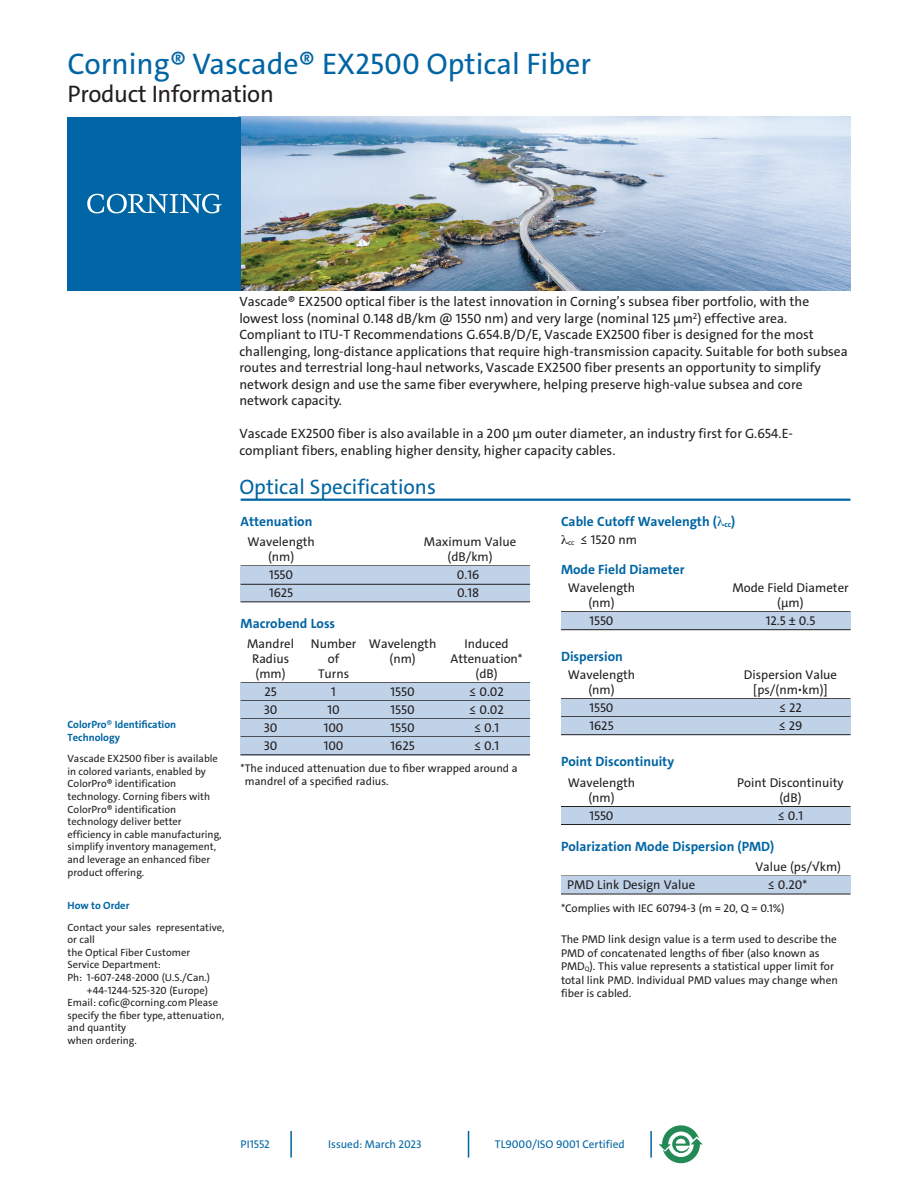
<style>
.page{position:relative;width:918px;height:1188px;background:#fff}
.page>*{position:absolute;margin:0;border:0;box-sizing:border-box;transform-origin:0 0}
.t1{font:30px "The Sans C4 s";color:#0065a4}
.t2{font:24px "The Sans C4 s";letter-spacing:-.015em;color:#231f20}
.t3{font:21px "The Sans C4 s";color:#0065a4}
.t4{font:13.5px/16.5px "The Sans C4 s";color:#231f20}
.t5{font:700 13.5px "The Sans C4 s";color:#0065a4}
.t6{font:12.75px "The Sans C4 s";color:#231f20}
.t7{font:11.25px/13.5px "The Sans C4 s";color:#231f20}
.t8{font:11.25px "The Sans C4 s";color:#0065a4}
.t9{font:10.5px/12.6px "The Sans C4 s";color:#231f20}
.t10{font:700 10.5px/12.5px "The Sans C4 s";color:#0065a4}
.s1{font-weight:400}
.s2{font-size:10.5px}
.s3{font-size:6.6px}
</style>
<div class="page">
<img style="left:241px;top:117px;width:609px;height:174px">
<svg style="left:468px;top:1131px;width:1px;height:27px"></svg>
<hr style="left:650px;top:1131px;width:2px;height:27px;background:#0065a4">
<div style="left:68px;top:117px;width:173px;height:174px;background:#0065a4"></div>
<svg style="left:87px;top:194px;width:135px;height:20px"></svg>
<svg style="left:659px;top:1125px;width:44px;height:38px"></svg>
<hr style="left:241px;top:565px;width:289px;height:1px;background:#231f20">
<div style="left:241px;top:566px;width:289px;height:36px;background:#c0d2e8"></div>
<hr style="left:241px;top:584px;width:289px;height:1px;background:#231f20">
<hr style="left:241px;top:601px;width:289px;height:1px;background:#231f20">
<hr style="left:241px;top:682px;width:289px;height:1px;background:#231f20">
<div style="left:241px;top:683px;width:289px;height:18px;background:#c0d2e8"></div>
<hr style="left:241px;top:700px;width:289px;height:1px;background:#231f20">
<div style="left:241px;top:701px;width:289px;height:18px;background:#c0d2e8"></div>
<hr style="left:241px;top:718px;width:289px;height:1px;background:#231f20">
<div style="left:241px;top:719px;width:289px;height:18px;background:#c0d2e8"></div>
<hr style="left:241px;top:736px;width:289px;height:1px;background:#231f20">
<div style="left:241px;top:737px;width:289px;height:18px;background:#c0d2e8"></div>
<hr style="left:241px;top:754px;width:289px;height:1px;background:#231f20">
<hr style="left:561px;top:611px;width:290px;height:1px;background:#231f20">
<div style="left:561px;top:612px;width:289px;height:18px;background:#c0d2e8"></div>
<hr style="left:561px;top:629px;width:290px;height:1px;background:#231f20">
<hr style="left:561px;top:698px;width:290px;height:1px;background:#231f20">
<div style="left:561px;top:699px;width:289px;height:18px;background:#c0d2e8"></div>
<hr style="left:561px;top:716px;width:290px;height:1px;background:#231f20">
<div style="left:561px;top:717px;width:289px;height:18px;background:#c0d2e8"></div>
<hr style="left:561px;top:734px;width:290px;height:1px;background:#231f20">
<hr style="left:561px;top:806px;width:290px;height:1px;background:#231f20">
<div style="left:561px;top:807px;width:289px;height:18px;background:#c0d2e8"></div>
<hr style="left:561px;top:824px;width:290px;height:1px;background:#231f20">
<hr style="left:561px;top:876px;width:290px;height:1px;background:#231f20">
<div style="left:561px;top:876px;width:289px;height:18px;background:#c0d2e8"></div>
<hr style="left:561px;top:894px;width:290px;height:1px;background:#231f20">
<hr style="left:241px;top:499px;width:609px;height:2px;background:#0065a4">
<hr style="left:290px;top:1131px;width:2px;height:27px;background:#0065a4">
<h1 class="t1" style="left:68px;top:44px;width:525px">Corning® Vascade® EX2500 Optical Fiber</h1>
<h2 class="t2" style="left:68px;top:79px;width:208px">Product Information</h2>
<p class="t10" style="left:68px;top:718px;width:110px">ColorPro<span class="s1">®</span> Identification<br>Technology</p>
<p class="t9" style="left:68px;top:752px;width:156px">Vascade EX2500 fiber is available in colored variants, enabled by<br>ColorPro® identification technology. Corning fibers with<br>ColorPro® identification technology deliver better efficiency in cable manufacturing, simplify inventory management, and leverage an enhanced fiber product offering.</p>
<p class="t10" style="left:68px;top:899px;width:63px">How to Order</p>
<p class="t9" style="left:68px;top:921px;width:159px">Contact your sales representative,</p>
<p class="t9" style="left:68px;top:933px;width:29px">or call</p>
<p class="t9" style="left:68px;top:946px;width:124px">the Optical Fiber Customer</p>
<p class="t9" style="left:68px;top:959px;width:95px">Service Department:</p>
<p class="t9" style="left:68px;top:971px;width:144px">Ph: 1-607-248-2000 (U.S./Can.)</p>
<p class="t9" style="left:87px;top:984px;width:122px">+44-1244-525-320 (Europe)</p>
<p class="t9" style="left:68px;top:996px;width:152px">Email: cofic@corning.com Please</p>
<p class="t9" style="left:68px;top:1009px;width:158px">specify the fiber type, attenuation,</p>
<p class="t9" style="left:68px;top:1022px;width:60px">and quantity</p>
<p class="t9" style="left:68px;top:1034px;width:71px">when ordering.</p>
<p class="t4" style="left:239px;top:294px;width:610px">Vascade® EX2500 optical fiber is the latest innovation in Corning’s subsea fiber portfolio, with the lowest loss (nominal 0.148 dB/km @ 1550 nm) and very large (nominal 125 µm<sup>2</sup>) effective area.<br>Compliant to ITU-T Recommendations G.654.B/D/E, Vascade EX2500 fiber is designed for the most challenging, long-distance applications that require high-transmission capacity. Suitable for both subsea routes and terrestrial long-haul networks, Vascade EX2500 fiber presents an opportunity to simplify network design and use the same fiber everywhere, helping preserve high-value subsea and core network capacity.</p>
<p class="t4" style="left:239px;top:426px;width:555px">Vascade EX2500 fiber is also available in a 200 µm outer diameter, an industry first for G.654.E&shy;compliant fibers, enabling higher density, higher capacity cables.</p>
<h3 class="t3" style="left:239px;top:473px;width:198px">Optical Specifications</h3>
<p class="t5" style="left:241px;top:513px;width:73px">Attenuation</p>
<p class="t6" style="left:247px;top:533px;width:69px">Wavelength</p>
<p class="t6" style="left:424px;top:533px;width:94px">Maximum Value</p>
<p class="t6" style="left:268px;top:548px;width:28px">(nm)</p>
<p class="t6" style="left:448px;top:548px;width:47px">(dB/km)</p>
<p class="t6" style="left:269px;top:566px;width:26px">1550</p>
<p class="t6" style="left:457px;top:566px;width:24px">0.16</p>
<p class="t6" style="left:269px;top:584px;width:26px">1625</p>
<p class="t6" style="left:457px;top:584px;width:24px">0.18</p>
<p class="t5" style="left:241px;top:615px;width:96px">Macrobend Loss</p>
<p class="t6" style="left:247px;top:635px;width:48px">Mandrel</p>
<p class="t6" style="left:311px;top:635px;width:127px">Number Wavelength</p>
<p class="t6" style="left:465px;top:635px;width:46px">Induced</p>
<p class="t6" style="left:252px;top:650px;width:39px">Radius</p>
<p class="t6" style="left:328px;top:650px;width:13px">of</p>
<p class="t6" style="left:390px;top:650px;width:28px">(nm)</p>
<p class="t6" style="left:451px;top:650px;width:74px">Attenuation*</p>
<p class="t6" style="left:256px;top:665px;width:32px">(mm)</p>
<p class="t6" style="left:318px;top:665px;width:33px">Turns</p>
<p class="t6" style="left:476px;top:665px;width:24px">(dB)</p>
<p class="t6" style="left:264px;top:683px;width:14px">25</p>
<p class="t6" style="left:331px;top:683px;width:6px">1</p>
<p class="t6" style="left:391px;top:683px;width:26px">1550</p>
<p class="t6" style="left:469px;top:683px;width:36px">≤ 0.02</p>
<p class="t6" style="left:264px;top:701px;width:15px">30</p>
<p class="t6" style="left:327px;top:701px;width:14px">10</p>
<p class="t6" style="left:391px;top:701px;width:26px">1550</p>
<p class="t6" style="left:469px;top:701px;width:36px">≤ 0.02</p>
<p class="t6" style="left:264px;top:719px;width:15px">30</p>
<p class="t6" style="left:324px;top:719px;width:21px">100</p>
<p class="t6" style="left:391px;top:719px;width:26px">1550</p>
<p class="t6" style="left:474px;top:719px;width:27px">≤ 0.1</p>
<p class="t6" style="left:264px;top:737px;width:15px">30</p>
<p class="t6" style="left:324px;top:737px;width:21px">100</p>
<p class="t6" style="left:391px;top:737px;width:26px">1625</p>
<p class="t6" style="left:474px;top:737px;width:27px">≤ 0.1</p>
<p class="t7" style="left:245px;top:761px;width:274px;text-indent:-4px">*The induced attenuation due to fiber wrapped around a mandrel of a specified radius.</p>
<p class="t5" style="left:561px;top:513px;width:176px">Cable Cutoff Wavelength ( <sub>cc</sub>)</p>
<p class="t6" style="left:568px;top:531px;width:70px"><sub>cc</sub> ≤ 1520 nm</p>
<p class="t5" style="left:561px;top:561px;width:125px">Mode Field Diameter</p>
<p class="t6" style="left:568px;top:579px;width:69px">Wavelength</p>
<p class="t6" style="left:732px;top:579px;width:118px">Mode Field Diameter</p>
<p class="t6" style="left:588px;top:594px;width:28px">(nm)</p>
<p class="t6" style="left:777px;top:594px;width:28px">(µm)</p>
<p class="t6" style="left:589px;top:612px;width:26px">1550</p>
<p class="t6" style="left:766px;top:612px;width:51px">12.5 ± 0.5</p>
<p class="t5" style="left:561px;top:648px;width:63px">Dispersion</p>
<p class="t6" style="left:568px;top:666px;width:69px">Wavelength</p>
<p class="t6" style="left:744px;top:666px;width:95px">Dispersion Value</p>
<p class="t6" style="left:588px;top:681px;width:28px">(nm)</p>
<p class="t6" style="left:753px;top:681px;width:76px">[ps/(nm<span class="s2">•</span>km)]</p>
<p class="t6" style="left:589px;top:699px;width:26px">1550</p>
<p class="t6" style="left:779px;top:699px;width:24px">≤ 22</p>
<p class="t6" style="left:589px;top:717px;width:26px">1625</p>
<p class="t6" style="left:779px;top:717px;width:25px">≤ 29</p>
<p class="t5" style="left:561px;top:753px;width:115px">Point Discontinuity</p>
<p class="t6" style="left:568px;top:774px;width:69px">Wavelength</p>
<p class="t6" style="left:737px;top:774px;width:108px">Point Discontinuity</p>
<p class="t6" style="left:588px;top:789px;width:28px">(nm)</p>
<p class="t6" style="left:779px;top:789px;width:24px">(dB)</p>
<p class="t6" style="left:589px;top:807px;width:26px">1550</p>
<p class="t6" style="left:778px;top:807px;width:27px">≤ 0.1</p>
<p class="t5" style="left:561px;top:838px;width:215px">Polarization Mode Dispersion (PMD)</p>
<p class="t6" style="left:755px;top:859px;width:87px">Value (ps/√km)</p>
<p class="t6" style="left:567px;top:877px;width:130px">PMD Link Design Value</p>
<p class="t6" style="left:768px;top:877px;width:41px">≤ 0.20*</p>
<p class="t7" style="left:561px;top:901px;width:225px">*Complies with IEC 60794-3 (m = 20, Q = 0.1%)</p>
<p class="t7" style="left:561px;top:933px;width:278px">The PMD link design value is a term used to describe the PMD of concatenated lengths of fiber (also known as PMD<span class="s3">Q</span>). This value represents a statistical upper limit for total link PMD. Individual PMD values may change when fiber is cabled.</p>
<p class="t8" style="left:241px;top:1137px;width:31px">PI1552</p>
<p class="t8" style="left:495px;top:1137px;width:131px">TL9000/ISO 9001 Certified</p>
<p class="t8" style="left:328px;top:1137px;width:95px">Issued: March 2023</p>
</div>
